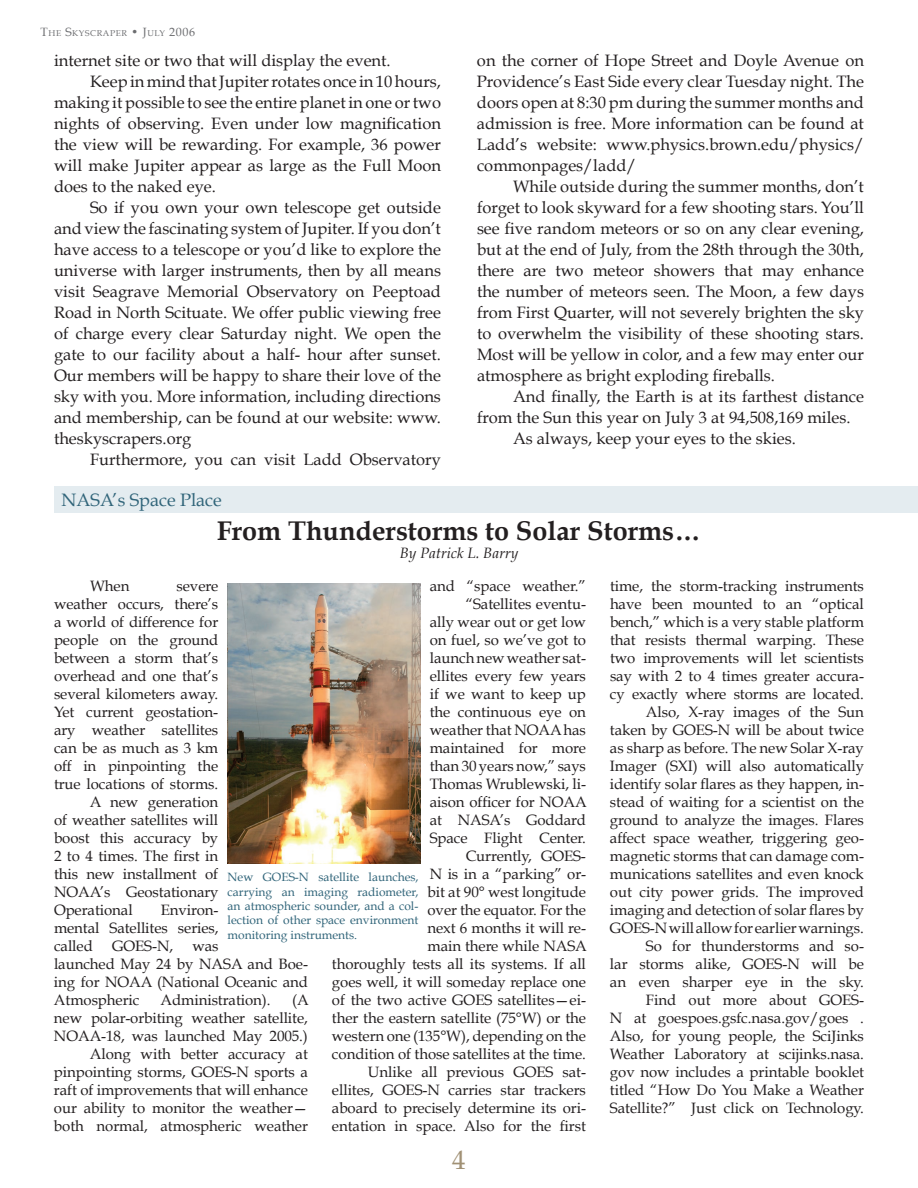
<style>
.page{position:relative;width:918px;height:1188px;background:#fff}
.page>*{position:absolute;margin:0;border:0;box-sizing:border-box;transform-origin:0 0}
.t1{font:700 27px "Book Antiqua";color:#231f20}
.t2{font:27px "Book Antiqua";color:#a19175}
.t3{font:18px "Book Antiqua";color:#31657a}
.t4{font:16.5px/21px "Book Antiqua";color:#231f20;text-align:justify}
.t5{font:15px/18px "Book Antiqua";letter-spacing:-.005em;color:#231f20;text-align:right}
.t6{font:italic 15px "Book Antiqua";color:#231f20}
.t7{font:12px/14.4px "Book Antiqua";color:#31657a;text-align:justify}
.t8{font:8.4px "Book Antiqua";letter-spacing:.07em;color:#6c6d70}
.s1{font-size:12px}
</style>
<div class="page">
<div style="left:54px;top:486px;width:864px;height:27px;background:#e4ecf0"></div>
<img style="left:227px;top:584px;width:194px;height:280px">
<p class="t8" style="left:40px;top:28px;width:156px"><span class="s1">T</span>HE <span class="s1">S</span>KYSCRAPER <span class="s1">• J</span>ULY <span class="s1">2006</span></p>
<p class="t4" style="left:54px;top:50px;width:338px">internet site or two that will display the event.</p>
<p class="t4" style="left:90px;top:71px;width:353px">Keep in mind that Jupiter rotates once in 10 hours,</p>
<p class="t4" style="left:54px;top:92px;width:389px">making it possible to see the entire planet in one or two</p>
<p class="t4" style="left:54px;top:113px;width:389px">nights of observing. Even under low magnification</p>
<p class="t4" style="left:54px;top:134px;width:389px">the view will be rewarding. For example, 36 power</p>
<p class="t4" style="left:54px;top:155px;width:389px">will make Jupiter appear as large as the Full Moon</p>
<p class="t4" style="left:54px;top:176px;width:163px">does to the naked eye.</p>
<p class="t4" style="left:90px;top:197px;width:352px">So if you own your own telescope get outside</p>
<p class="t4" style="left:54px;top:218px;width:389px">and view the fascinating system of Jupiter. If you don’t</p>
<p class="t4" style="left:54px;top:239px;width:388px">have access to a telescope or you’d like to explore the</p>
<p class="t4" style="left:54px;top:260px;width:389px">universe with larger instruments, then by all means</p>
<p class="t4" style="left:54px;top:281px;width:389px">visit Seagrave Memorial Observatory on Peeptoad</p>
<p class="t4" style="left:54px;top:302px;width:388px">Road in North Scituate. We offer public viewing free</p>
<p class="t4" style="left:54px;top:323px;width:389px">of charge every clear Saturday night. We open the</p>
<p class="t4" style="left:54px;top:344px;width:389px">gate to our facility about a half- hour after sunset.</p>
<p class="t4" style="left:54px;top:365px;width:388px">Our members will be happy to share their love of the</p>
<p class="t4" style="left:54px;top:386px;width:388px">sky with you. More information, including directions</p>
<p class="t4" style="left:54px;top:407px;width:388px">and membership, can be found at our website: www.</p>
<p class="t4" style="left:54px;top:428px;width:139px">theskyscrapers.org</p>
<p class="t4" style="left:90px;top:449px;width:352px">Furthermore, you can visit Ladd Observatory</p>
<p class="t3" style="left:62px;top:489px;width:162px">NASA’s Space Place</p>
<p class="t4" style="left:477px;top:50px;width:389px">on the corner of Hope Street and Doyle Avenue on Providence’s East Side every clear Tuesday night. The doors open at 8:30 pm during the summer months and admission is free. More information can be found at Ladd’s website: www.physics.brown.edu/physics/ commonpages/ladd/</p>
<p class="t4" style="left:477px;top:176px;width:389px;text-indent:36px">While outside during the summer months, don’t forget to look skyward for a few shooting stars. You’ll see five random meteors or so on any clear evening, but at the end of July, from the 28th through the 30th, there are two meteor showers that may enhance the number of meteors seen. The Moon, a few days from First Quarter, will not severely brighten the sky to overwhelm the visibility of these shooting stars.<br>Most will be yellow in color, and a few may enter our atmosphere as bright exploding fireballs.</p>
<p class="t4" style="left:513px;top:386px;width:353px">And finally, the Earth is at its farthest distance</p>
<p class="t4" style="left:477px;top:407px;width:375px">from the Sun this year on July 3 at 94,508,169 miles.</p>
<p class="t4" style="left:513px;top:428px;width:284px">As always, keep your eyes to the skies.</p>
<h1 class="t1" style="left:217px;top:515px;width:486px">From Thunderstorms to Solar Storms…</h1>
<p class="t6" style="left:400px;top:545px;width:120px">By Patrick L. Barry</p>
<p class="t5" style="left:90px;top:577px;width:41px">When</p>
<p class="t5" style="left:177px;top:577px;width:43px">severe</p>
<p class="t5" style="left:54px;top:595px;width:166px">weather occurs, there’s</p>
<p class="t5" style="left:54px;top:613px;width:166px">a world of difference for</p>
<p class="t5" style="left:54px;top:631px;width:166px">people on the ground</p>
<p class="t5" style="left:54px;top:649px;width:166px">between a storm that’s</p>
<p class="t5" style="left:54px;top:667px;width:166px">overhead and one that’s</p>
<p class="t5" style="left:54px;top:685px;width:166px">several kilometers away.</p>
<p class="t5" style="left:54px;top:703px;width:166px">Yet current geostation-</p>
<p class="t5" style="left:54px;top:721px;width:166px">ary weather satellites</p>
<p class="t5" style="left:54px;top:739px;width:166px">can be as much as 3 km</p>
<p class="t5" style="left:54px;top:757px;width:166px">off in pinpointing the</p>
<p class="t5" style="left:54px;top:775px;width:166px">true locations of storms.</p>
<p class="t5" style="left:90px;top:793px;width:130px">A new generation</p>
<p class="t5" style="left:54px;top:811px;width:166px">of weather satellites will</p>
<p class="t5" style="left:54px;top:829px;width:166px">boost this accuracy by</p>
<p class="t5" style="left:54px;top:847px;width:166px">2 to 4 times. The first in</p>
<p class="t5" style="left:54px;top:865px;width:166px">this new installment of</p>
<p class="t5" style="left:54px;top:883px;width:166px">NOAA’s Geostationary</p>
<p class="t5" style="left:54px;top:901px;width:80px">Operational</p>
<p class="t5" style="left:332px;top:577px;width:256px">and “space weather.”<br>“Satellites eventu-<br>ally wear out or get low<br>on fuel, so we’ve got to<br>launch new weather sat-<br>ellites every few years<br>if we want to keep up<br>the continuous eye on<br>weather that NOAA has<br>maintained for more<br>than 30 years now,” says<br>Thomas Wrublewski, li-<br>aison officer for NOAA<br>at NASA’s Goddard<br>Space Flight Center.<br>Currently, GOES-<br>N is in a “parking” or-<br>bit at 90° west longitude<br>over the equator. For the<br>next 6 months it will re-<br>main there while NASA<br>thoroughly tests all its systems. If all goes well, it will someday replace one of the two active GOES satellites—ei&shy;ther the eastern satellite (75°W) or the western one (135°W), depending on the condition of those satellites at the time.<br>Unlike all previous GOES sat&shy;ellites, GOES-N carries star trackers aboard to precisely determine its ori&shy;entation in space. Also for the first</p>
<p class="t5" style="left:610px;top:577px;width:256px">time, the storm-tracking instruments have been mounted to an “optical bench,” which is a very stable platform that resists thermal warping. These two improvements will let scientists say with 2 to 4 times greater accura&shy;cy exactly where storms are located.<br>Also, X-ray images of the Sun taken by GOES-N will be about twice as sharp as before. The new Solar X-ray Imager (SXI) will also automatically identify solar flares as they happen, in&shy;stead of waiting for a scientist on the ground to analyze the images. Flares affect space weather, triggering geo&shy;magnetic storms that can damage com&shy;munications satellites and even knock out city power grids. The improved imaging and detection of solar flares by GOES-N will allow for earlier warnings.<br>So for thunderstorms and so-<br>lar storms alike, GOES-N will be an even sharper eye in the sky.<br>Find out more about GOES-<br>N at goespoes.gsfc.nasa.gov/goes .<br>Also, for young people, the SciJinks Weather Laboratory at scijinks.nasa. gov now includes a printable booklet titled “How Do You Make a Weather Satellite?” Just click on Technology.</p>
<p class="t7" style="left:228px;top:870px;width:192px">New GOES-N satellite launches, carrying an imaging radiometer, an atmospheric sounder, and a col&shy;lection of other space environment monitoring instruments.</p>
<p class="t5" style="left:54px;top:901px;width:166px;text-align:justify;text-indent:107px">Environ&shy;mental Satellites series, called</p>
<p class="t5" style="left:112px;top:937px;width:63px">GOES-N,</p>
<p class="t5" style="left:54px;top:937px;width:256px;text-align:left;text-indent:138px">was<br>launched May 24 by NASA and Boe&shy;ing for NOAA (National Oceanic and<br>Atmospheric</p>
<p class="t5" style="left:54px;top:991px;width:256px">(A<br>new polar-orbiting weather satellite,<br>NOAA-18, was launched May 2005.)<br>Along with better accuracy at pinpointing storms, GOES-N sports a raft of improvements that will enhance our ability to monitor the weather— both normal, atmospheric weather</p>
<p class="t5" style="left:161px;top:991px;width:112px">Administration).</p>
<h1 class="t2" style="left:452px;top:1143px;width:15px">4</h1>
</div>
